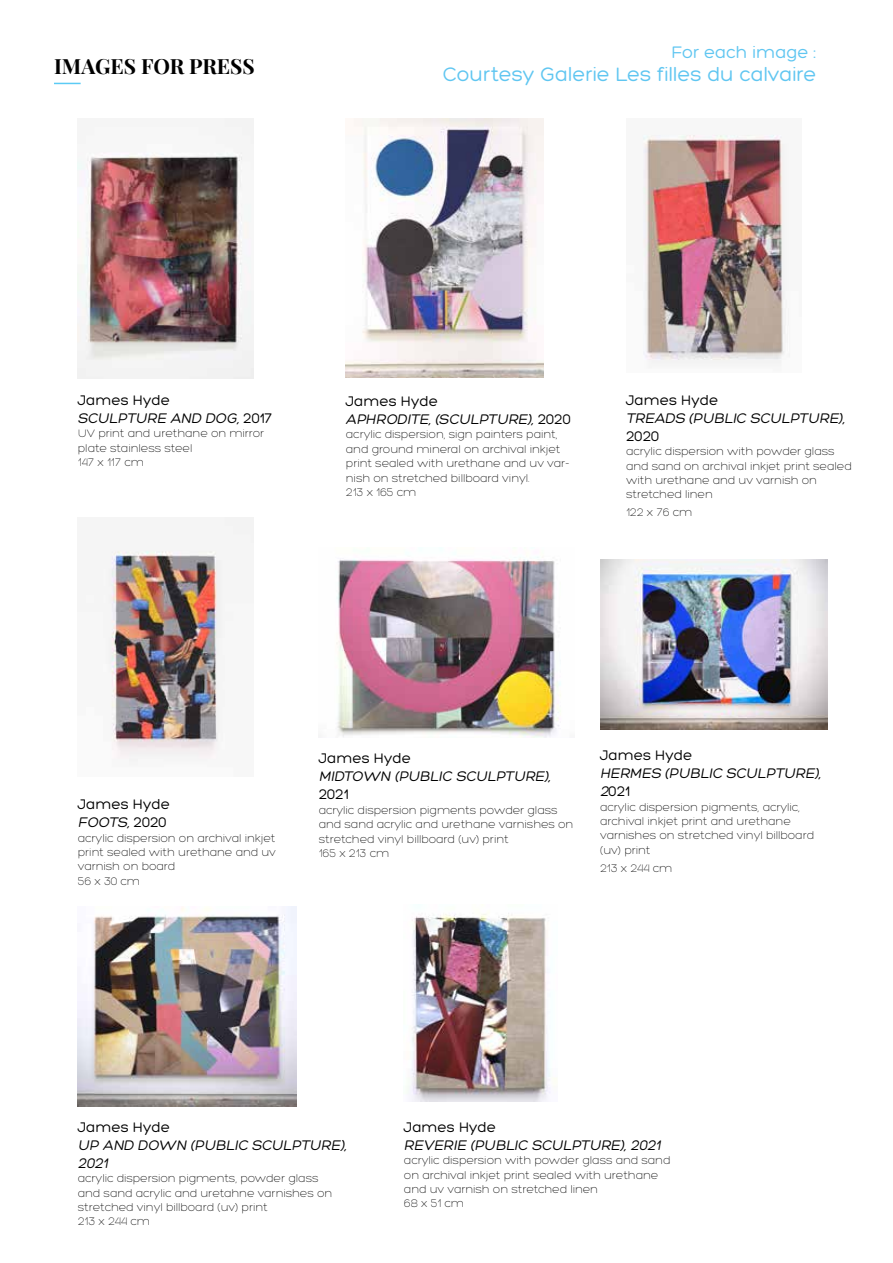
<style>
.page{position:relative;width:893px;height:1263px;background:#fff}
.page>*{position:absolute;margin:0;border:0;box-sizing:border-box;transform-origin:0 0}
.t1{font:21px "Hero";color:#60c6f1}
.t2{font:700 21px "Playfair Display";color:#000}
.t3{font:18px "Hero";color:#60c6f1}
.t4{font:italic 15px/18px "Hero";color:#000}
.t5{font:15px/18px "Hero";color:#000}
.t6{font:300 12px/14.4px "Hero";color:#000}
.s1{font-style:normal}
.s2{font-style:italic}
</style>
<div class="page">
<svg style="left:54px;top:83px;width:27px;height:1px"></svg>
<img style="left:78px;top:118px;width:175px;height:260px">
<img style="left:346px;top:118px;width:197px;height:260px">
<img style="left:108px;top:517px;width:145px;height:245px">
<img style="left:642px;top:134px;width:148px;height:230px">
<img style="left:319px;top:557px;width:242px;height:181px">
<img style="left:600px;top:559px;width:228px;height:171px">
<img style="left:78px;top:906px;width:218px;height:200px">
<img style="left:411px;top:904px;width:146px;height:198px">
<h1 class="t2" style="left:54px;top:49px;width:202px">IMAGES FOR PRESS</h1>
<h2 class="t3" style="left:671px;top:42px;width:147px">For each image :</h2>
<h1 class="t1" style="left:443px;top:62px;width:375px">Courtesy Galerie Les filles du calvaire</h1>
<p class="t4" style="left:78px;top:391px;width:196px"><span class="s1">James Hyde<br></span>SCULPTURE AND DOG, <span class="s1">2 0 1 7</span></p>
<p class="t6" style="left:78px;top:426px;width:188px">UV print and urethane on mirror plate stainless steel<br>147 x 117 cm</p>
<p class="t4" style="left:346px;top:392px;width:226px"><span class="s1">James Hyde<br></span>APHRODITE, (SCULPTURE), <span class="s1">2 0 2 0</span></p>
<p class="t6" style="left:346px;top:427px;width:226px">acrylic dispersion, sign painters paint, and ground mineral on archival inkjet print sealed with urethane and uv var&shy;nish on stretched billboard vinyl.<br>213 x 165 cm</p>
<p class="t5" style="left:626px;top:391px;width:94px">James Hyde</p>
<p class="t4" style="left:626px;top:409px;width:223px">TREADS (PUBLIC SCULPTURE),</p>
<p class="t5" style="left:626px;top:427px;width:35px">2020</p>
<p class="t6" style="left:626px;top:444px;width:227px">acrylic dispersion with powder glass and sand on archival inkjet print sealed with urethane and uv varnish on stretched linen</p>
<p class="t6" style="left:626px;top:506px;width:68px">122 x 76 cm</p>
<p class="t5" style="left:78px;top:795px;width:94px">James Hyde<br><span class="s2">FOOTS,</span> 2 0 2 0</p>
<p class="t6" style="left:78px;top:831px;width:200px">acrylic dispersion on archival inkjet print sealed with urethane and uv varnish on board<br>56 x 30 cm</p>
<p class="t5" style="left:319px;top:750px;width:94px">James Hyde</p>
<p class="t4" style="left:319px;top:768px;width:237px">MIDTOWN (PUBLIC SCULPTURE),</p>
<p class="t5" style="left:319px;top:786px;width:31px">2021</p>
<p class="t6" style="left:319px;top:803px;width:256px">acrylic dispersion pigments powder glass and sand acrylic and urethane varnishes on stretched vinyl billboard (uv) print<br>165 x 213 cm</p>
<p class="t5" style="left:600px;top:746px;width:94px">James Hyde</p>
<p class="t4" style="left:600px;top:764px;width:225px">HERMES (PUBLIC SCULPTURE),<br>2<span class="s1">021</span></p>
<p class="t6" style="left:600px;top:800px;width:215px">acrylic dispersion pigments, acrylic, archival inkjet print and urethane varnishes on stretched vinyl billboard (uv) print</p>
<p class="t6" style="left:600px;top:861px;width:74px">213 x 244 cm</p>
<p class="t5" style="left:78px;top:1118px;width:94px">James Hyde</p>
<p class="t4" style="left:78px;top:1136px;width:273px">UP AND DOWN (PUBLIC SCULPTURE),<br>2021</p>
<p class="t6" style="left:78px;top:1171px;width:256px">acrylic dispersion pigments, powder glass and sand acrylic and uretahne varnishes on stretched vinyl billboard (uv) print<br>213 x 244 cm</p>
<p class="t5" style="left:404px;top:1118px;width:94px">James Hyde</p>
<p class="t4" style="left:404px;top:1136px;width:261px">REVERIE (PUBLIC SCULPTURE), 2021</p>
<p class="t6" style="left:404px;top:1153px;width:268px">acrylic dispersion with powder glass and sand on archival inkjet print sealed with urethane and uv varnish on stretched linen<br>68 x 51 cm</p>
</div>
